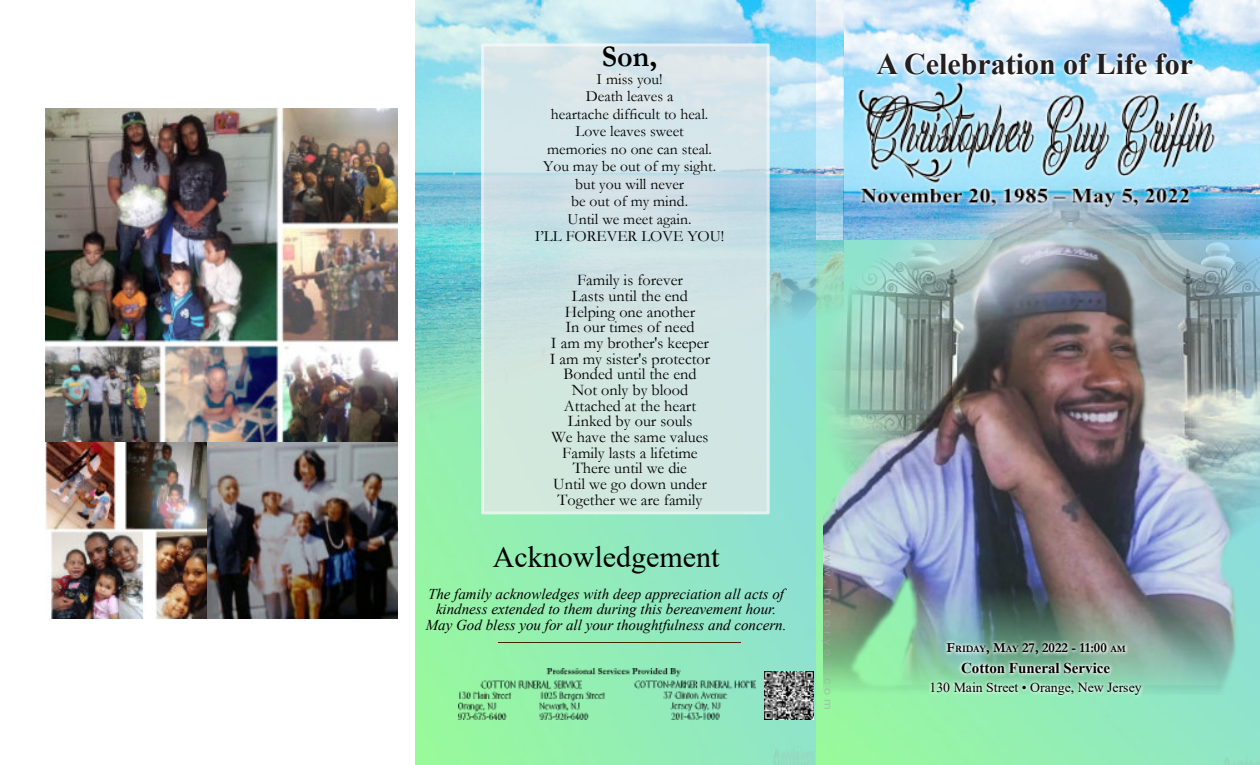
<style>
.page{position:relative;width:1260px;height:765px;background:#fff}
.page>*{position:absolute;margin:0;border:0;box-sizing:border-box;transform-origin:0 0}
.t1{font:700 30px "Times New Roman";color:#231f20}
.t2{font:30px "Times New Roman";color:#000}
.t3{font:700 30px "Garamond";color:#000}
.t4{font:16.25px/15.8px "Garamond";color:#000;text-align:center}
.t5{font:15.62px/17.5px "Garamond";color:#000;text-align:center}
.t6{font:italic 15px/15.6px "Times New Roman";color:#000;text-align:center}
.t7{font:700 15px "Times New Roman";color:#000}
.t8{font:13.75px "Times New Roman";color:#000}
.t9{font:700 13.75px "Garamond";color:#000}
.t10{font:10.88px "Arial";letter-spacing:.285em;color:rgb(167 167 167/.68);scale:1.18 1}
.s1{font-size:9.88px}
</style>
<div class="page">
<img style="left:843px;top:0;width:417px;height:182px">
<img style="left:817px;top:182px;width:443px;height:400px">
<img style="left:874px;top:51px;width:321px;height:26px">
<img style="left:823px;top:237px;width:415px;height:458px">
<img style="left:856px;top:80px;width:360px;height:129px">
<img style="left:944px;top:641px;width:184px;height:16px">
<img style="left:929px;top:661px;width:215px;height:36px">
<img style="left:416px;top:427px;width:400px;height:338px">
<hr style="left:498px;top:642px;width:243px;height:1px;background:#452800">
<img style="left:458px;top:668px;width:297px;height:52px">
<img style="left:45px;top:109px;width:352px;height:333px">
<img style="left:45px;top:442px;width:163px;height:176px">
<img style="left:208px;top:442px;width:190px;height:176px">
<img style="left:416px;top:0;width:427px;height:427px">
<div style="left:481px;top:43px;width:289px;height:471px;background:#e7e8e9;border:3px solid #faf9f9;opacity:.75"></div>
<img style="left:765px;top:672px;width:48px;height:48px">
<h1 class="t3" style="left:602px;top:46px;width:57px">Son,</h1>
<p class="t5" style="left:535px;top:72px;width:191px">I miss you!<br>Death leaves a<br>heartache difficult to heal.<br>Love leaves sweet<br>memories no one can steal.<br>You may be out of my sight. but you will never<br>be out of my mind.<br>Until we meet again.<br>I’LL FOREVER LOVE YOU!</p>
<p class="t4" style="left:550px;top:274px;width:162px">Family is forever<br>Lasts until the end<br>Helping one another<br>In our times of need<br>I am my brother's keeper<br>I am my sister's protector<br>Bonded until the end<br>Not only by blood<br>Attached at the heart<br>Linked by our souls<br>We have the same values<br>Family lasts a lifetime<br>There until we die<br>Until we go down under<br>Together we are family</p>
<h1 class="t2" style="left:493px;top:546px;width:228px">Acknowledgement</h1>
<p class="t6" style="left:426px;top:587px;width:362px">The family acknowledges with deep appreciation all acts of kindness extended to them during this bereavement hour.<br>May God bless you for all your thoughtfulness and concern.</p>
<p class="t10" style="left:832px;top:542px;width:144px;rotate:90deg">www.honoryou.com</p>
<h1 class="t1" style="left:877px;top:54px;width:318px">A Celebration of Life for</h1>
<p class="t9" style="left:947px;top:643px;width:181px">F<span class="s1">RIDAY</span>, M<span class="s1">AY</span> 27, 2022 - 11:00 <span class="s1">AM</span></p>
<p class="t7" style="left:961px;top:663px;width:151px">Cotton Funeral Service</p>
<p class="t8" style="left:930px;top:682px;width:214px">130 Main Street • Orange, New Jersey</p>
</div>
